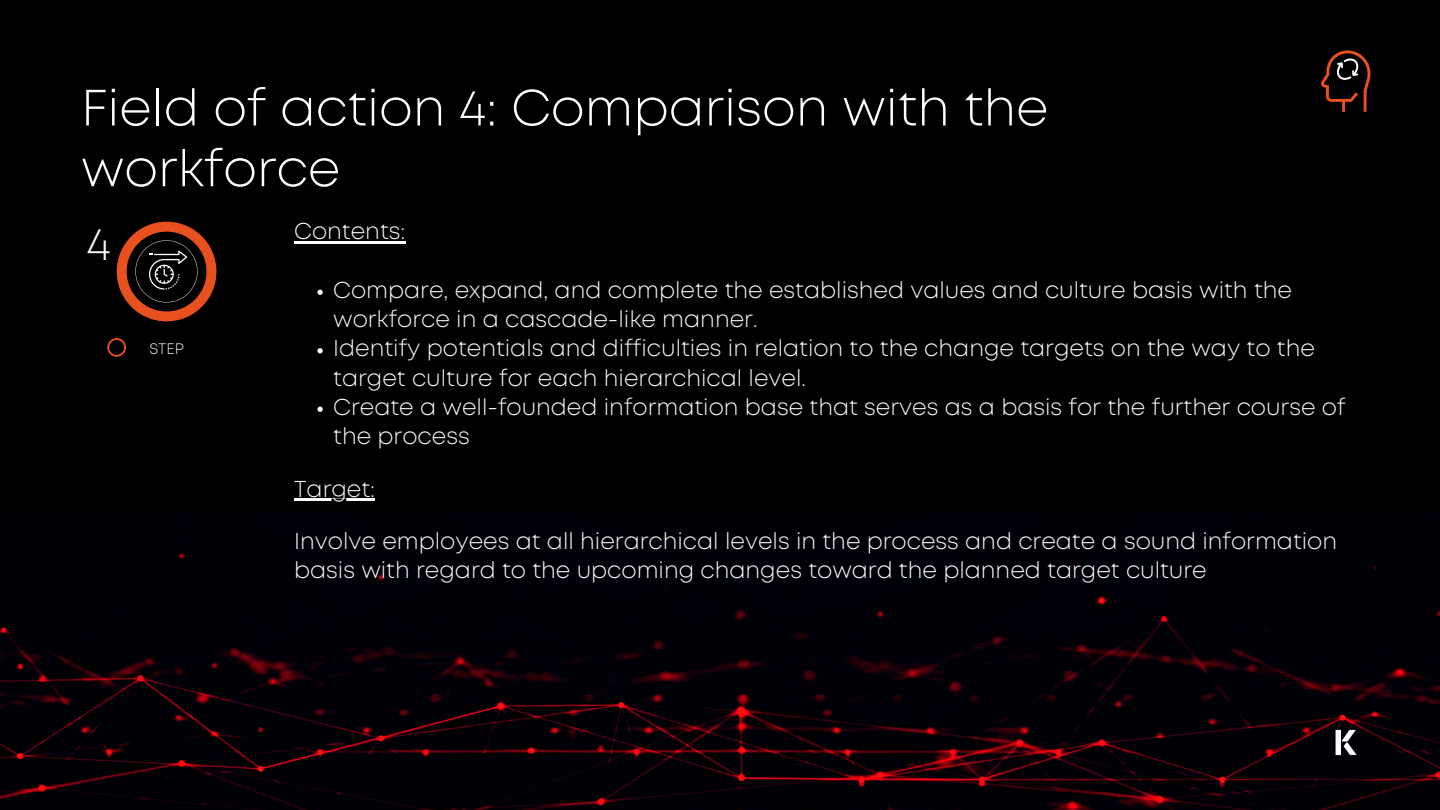
<style>
.page{position:relative;width:1440px;height:810px;background:#000}
.page>*{position:absolute;margin:0;border:0;box-sizing:border-box;transform-origin:0 0}
.t1{font:300 51px/60.8px "Mont";color:#fff}
.t2{font:300 45.9px "Mont";color:#f7f7f7}
.t3{font:300 23px/29.2px "Mont";color:#fff}
.t4{font:300 15.2px "Mont";color:#f7f7f7}
</style>
<div class="page">
<img style="left:0;top:515px;width:1440px;height:295px">
<img style="left:1333px;top:729px;width:26px;height:26px">
<svg style="left:1321px;top:50px;width:50px;height:62px"></svg>
<svg style="left:107px;top:338px;width:19px;height:19px"></svg>
<svg style="left:317px;top:290px;width:6px;height:5px"></svg>
<svg style="left:317px;top:348px;width:6px;height:5px"></svg>
<svg style="left:317px;top:407px;width:6px;height:5px"></svg>
<hr style="left:294px;top:241px;width:111px;height:2px;background:#fff">
<hr style="left:294px;top:499px;width:81px;height:2px;background:#fff">
<svg style="left:117px;top:222px;width:99px;height:99px"></svg>
<p class="t1" style="left:81px;top:81px;width:969px">Field of action 4: Comparison with the workforce</p>
<p class="t2" style="left:87px;top:226px;width:26px">4</p>
<p class="t4" style="left:149px;top:343px;width:36px">STEP</p>
<p class="t3" style="left:294px;top:218px;width:113px">Contents:</p>
<p class="t3" style="left:333px;top:277px;width:960px">Compare, expand, and complete the established values and culture basis with the workforce in a cascade-like manner.</p>
<p class="t3" style="left:333px;top:335px;width:983px">Identify potentials and difficulties in relation to the change targets on the way to the target culture for each hierarchical level.</p>
<p class="t3" style="left:333px;top:394px;width:1014px">Create a well-founded information base that serves as a basis for the further course of the process</p>
<p class="t3" style="left:294px;top:476px;width:82px">Target:</p>
<p class="t3" style="left:294px;top:528px;width:1045px">Involve employees at all hierarchical levels in the process and create a sound information basis with regard to the upcoming changes toward the planned target culture</p>
</div>
